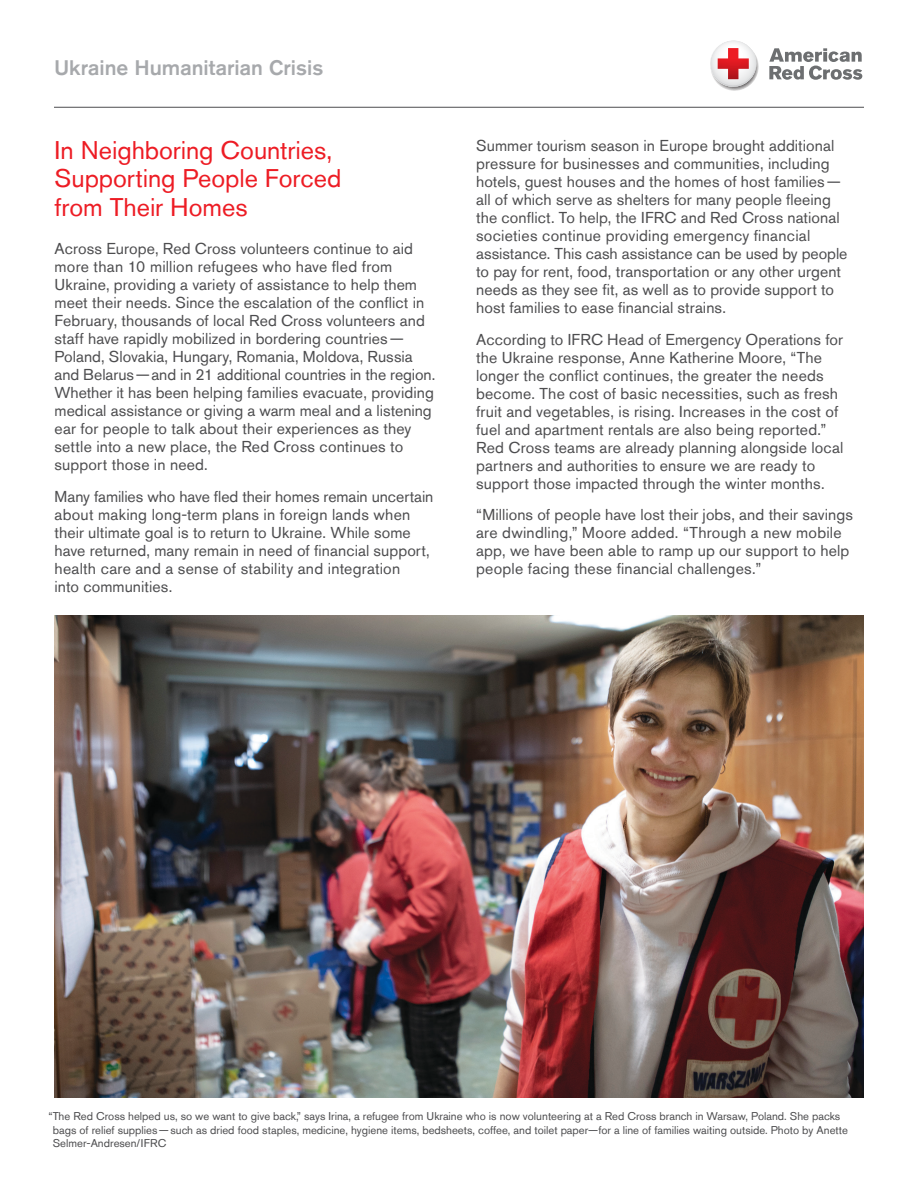
<style>
.page{position:relative;width:918px;height:1188px;background:#fff}
.page>*{position:absolute;margin:0;border:0;box-sizing:border-box;transform-origin:0 0}
.Level_1_Subhead{font:25.5px/28.5px "Akzidenz Grotesk Std";letter-spacing:-.005em;color:#ed1c24}
.t1{font:500 21px "Akzidenz Grotesk Std";color:#a7a9ac}
.Body_Text{font:15.75px/18px "Akzidenz Grotesk Std";letter-spacing:.005em;color:#4d4d4f}
.Photo_Credit{font:11.25px/13.5px "Akzidenz Grotesk Std";color:#4d4d4f}
</style>
<div class="page">
<hr style="left:54px;top:107px;width:810px;height:1px;background:#4d4d4f">
<svg style="left:710px;top:40px;width:49px;height:51px"></svg>
<svg style="left:769px;top:48px;width:93px;height:32px"></svg>
<img style="left:55px;top:616px;width:809px;height:482px">
<h2 class="t1" style="left:54px;top:55px;width:271px">Ukraine Humanitarian Crisis</h2>
<p class="Level_1_Subhead" style="left:55px;top:135px;width:288px">In Neighboring Countries,<br>Supporting People Forced from Their Homes</p>
<p class="Body_Text" style="left:55px;top:239px;width:382px">Across Europe, Red Cross volunteers continue to aid more than 10 million refugees who have fled from Ukraine, providing a variety of assistance to help them meet their needs. Since the escalation of the conflict in February, thousands of local Red Cross volunteers and staff have rapidly mobilized in bordering countries— Poland, Slovakia, Hungary, Romania, Moldova, Russia and Belarus—and in 21 additional countries in the region.<br>Whether it has been helping families evacuate, providing medical assistance or giving a warm meal and a listening ear for people to talk about their experiences as they settle into a new place, the Red Cross continues to support those in need.</p>
<p class="Body_Text" style="left:55px;top:487px;width:380px">Many families who have fled their homes remain uncertain about making long-term plans in foreign lands when their ultimate goal is to return to Ukraine. While some have returned, many remain in need of financial support, health care and a sense of stability and integration<br>into communities.</p>
<p class="Body_Text" style="left:476px;top:137px;width:373px">Summer tourism season in Europe brought additional pressure for businesses and communities, including hotels, guest houses and the homes of host families— all of which serve as shelters for many people fleeing the conflict. To help, the IFRC and Red Cross national societies continue providing emergency financial assistance. This cash assistance can be used by people to pay for rent, food, transportation or any other urgent needs as they see fit, as well as to provide support to host families to ease financial strains.</p>
<p class="Body_Text" style="left:476px;top:330px;width:369px">According to IFRC Head of Emergency Operations for the Ukraine response, Anne Katherine Moore, “The longer the conflict continues, the greater the needs become. The cost of basic necessities, such as fresh fruit and vegetables, is rising. Increases in the cost of fuel and apartment rentals are also being reported.” Red Cross teams are already planning alongside local partners and authorities to ensure we are ready to support those impacted through the winter months.</p>
<p class="Body_Text" style="left:476px;top:506px;width:378px">“Millions of people have lost their jobs, and their savings are dwindling,” Moore added. “Through a new mobile app, we have been able to ramp up our support to help people facing these financial challenges.”</p>
<p class="Photo_Credit" style="left:53px;top:1109px;width:797px;text-indent:-4px">“The Red Cross helped us, so we want to give back,” says Irina, a refugee from Ukraine who is now volunteering at a Red Cross branch in Warsaw, Poland. She packs bags of relief supplies—such as dried food staples, medicine, hygiene items, bedsheets, coffee, and toilet paper—for a line of families waiting outside. Photo by Anette<br>Selmer-Andresen/IFRC</p>
</div>
